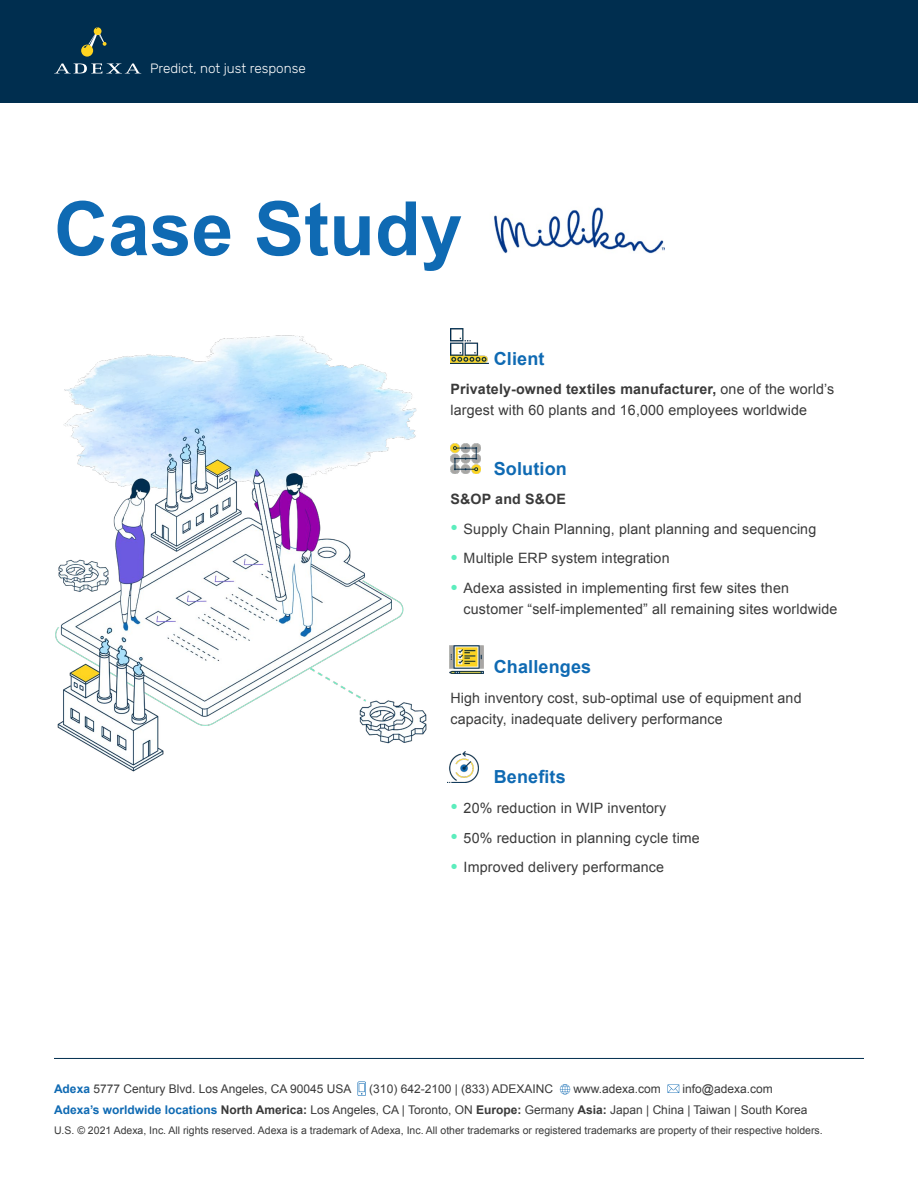
<style>
.page{position:relative;width:918px;height:1188px;background:#fff}
.page>*{position:absolute;margin:0;border:0;box-sizing:border-box;transform-origin:0 0}
.t1{font:700 75px "Arial";color:#0f6ab3}
.t2{font:700 18px "Arial";letter-spacing:.01em;color:#0f6ab3}
.t3{font:14.25px/21px "Arial";letter-spacing:.01em;color:#3a3a3a}
.t4{font:700 14.25px "Arial";letter-spacing:.01em;color:#3a3a3a}
.t5{font:300 13.5px "Rubik";color:#fff}
.t6{font:12px/21px "Arial";color:#3a3a3a}
.t7{font:10.5px "Arial";color:#3a3a3a}
.s1{font-weight:700}
.s2{font-size:21px;color:#5cedbd}
.s3{font-weight:700;color:#0f6ab3}
</style>
<div class="page">
<img style="left:55px;top:335px;width:372px;height:437px">
<div style="left:0;top:0;width:918px;height:102px;background:#002e4f"></div>
<svg style="left:55px;top:63px;width:85px;height:10px"></svg>
<svg style="left:81px;top:27px;width:26px;height:30px"></svg>
<svg style="left:358px;top:1082px;width:8px;height:14px"></svg>
<svg style="left:560px;top:1084px;width:10px;height:11px"></svg>
<svg style="left:668px;top:1084px;width:11px;height:9px"></svg>
<hr style="left:54px;top:1058px;width:810px;height:1px;background:#002e4f">
<img style="left:451px;top:328px;width:38px;height:36px">
<img style="left:447px;top:751px;width:32px;height:32px">
<img style="left:451px;top:443px;width:30px;height:31px">
<img style="left:450px;top:645px;width:33px;height:28px">
<img style="left:494px;top:207px;width:171px;height:47px">
<p class="t5" style="left:150px;top:61px;width:157px">Predict, not just response</p>
<h1 class="t1" style="left:54px;top:179px;width:410px">Case Study</h1>
<p class="t2" style="left:494px;top:346px;width:52px">Client</p>
<p class="t3" style="left:450px;top:379px;width:385px"><span class="s1">Privately-owned textiles manufacturer,</span> one of the world’s largest with 60 plants and 16,000 employees worldwide</p>
<p class="t2" style="left:494px;top:456px;width:75px">Solution</p>
<p class="t4" style="left:450px;top:490px;width:117px">S&amp;OP and S&amp;OE</p>
<p class="t3" style="left:450px;top:518px;width:367px"><span class="s2">•</span> Supply Chain Planning, plant planning and sequencing</p>
<p class="t3" style="left:450px;top:548px;width:221px"><span class="s2">•</span> Multiple ERP system integration</p>
<p class="t3" style="left:464px;top:578px;width:375px;text-indent:-13px"><span class="s2">•</span> Adexa assisted in implementing first few sites then customer “self-implemented” all remaining sites worldwide</p>
<p class="t2" style="left:494px;top:655px;width:99px">Challenges</p>
<p class="t3" style="left:450px;top:688px;width:353px">High inventory cost, sub-optimal use of equipment and capacity, inadequate delivery performance</p>
<p class="t2" style="left:494px;top:765px;width:74px">Benefits</p>
<p class="t3" style="left:450px;top:798px;width:217px"><span class="s2">•</span> 20% reduction in WIP inventory</p>
<p class="t3" style="left:450px;top:827px;width:251px"><span class="s2">•</span> 50% reduction in planning cycle time</p>
<p class="t3" style="left:450px;top:857px;width:215px"><span class="s2">•</span> Improved delivery performance</p>
<p class="t6" style="left:54px;top:1078px;width:755px;text-indent:629px">info@adexa.com<br><span class="s3">Adexa’s worldwide locations</span> <span class="s1">North America:</span> Los Angeles, CA | Toronto, ON <span class="s1">Europe:</span> Germany <span class="s1">Asia:</span> Japan | China | Taiwan | South Korea</p>
<p class="t7" style="left:54px;top:1123px;width:770px">U.S. © 2021 Adexa, Inc. All rights reserved. Adexa is a trademark of Adexa, Inc. All other trademarks or registered trademarks are property of their respective holders.</p>
<p class="t6" style="left:54px;top:1078px;width:299px"><span class="s3">Adexa</span> 5777 Century Blvd. Los Angeles, CA 90045 USA</p>
<p class="t6" style="left:369px;top:1078px;width:185px">(310) 642-2100 | (833) ADEXAINC</p>
<p class="t6" style="left:574px;top:1078px;width:89px">www.adexa.com</p>
</div>
